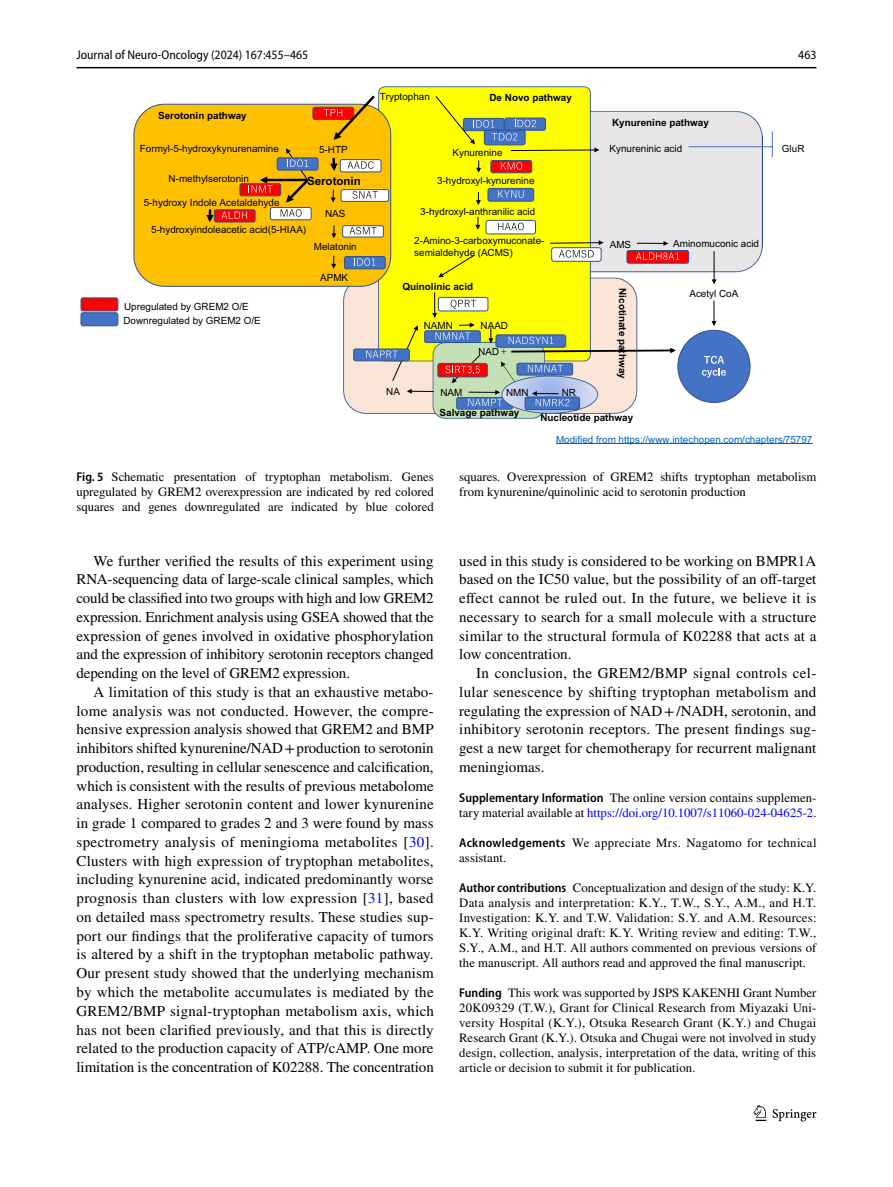
<style>
.page{position:relative;width:893px;height:1187px;background:#fff}
.page>*{position:absolute;margin:0;border:0;box-sizing:border-box;transform-origin:0 0}
.t1{font:15px/18.8px "STIX";letter-spacing:-.005em;color:#000;text-align:justify}
.t2{font:12.75px/15px "STIX";color:#000;text-align:justify}
.t3{font:12.75px/15px "STIX";letter-spacing:.03em;color:#000}
.t4{font:semi-condensed 12.75px "Myriad Pro";color:#000}
.t5{font:11.55px "Arial Bold MT2";color:#000}
.t6{font:9.9px "Arial MT5";color:#000}
.t7{font:9.9px/13.6px "Arial MT7";color:#000}
.t8{font:9.9px/11.9px "Arial MT6";color:#000}
.t9{font:9.9px "Arial Bold MT4";color:#000}
.t10{font:9.9px "Arial MT7";color:#0563c1}
.t11{font:9.9px "Arial Bold MT3";color:#000}
.s1{font-family:"Myriad Pro";font-weight:600;font-stretch:semi-condensed}
.s2{color:#00f}
</style>
<div class="page">
<hr style="left:77px;top:67px;width:739px;height:1px;background:#000">
<svg style="left:753px;top:1105px;width:13px;height:15px"></svg>
<svg style="left:773px;top:1109px;width:43px;height:12px"></svg>
<img style="left:344px;top:87px;width:419px;height:332px">
<svg style="left:133px;top:103px;width:259px;height:184px;background:#f9bf09"></svg>
<svg style="left:490px;top:160px;width:42px;height:14px"></svg>
<svg style="left:331px;top:225px;width:5px;height:13px"></svg>
<svg style="left:331px;top:256px;width:5px;height:13px"></svg>
<svg style="left:206px;top:148px;width:113px;height:75px;background:#e1a120"></svg>
<svg style="left:330px;top:155px;width:52px;height:18px"></svg>
<svg style="left:331px;top:189px;width:58px;height:13px"></svg>
<svg style="left:342px;top:225px;width:42px;height:13px"></svg>
<svg style="left:343px;top:256px;width:43px;height:14px"></svg>
<svg style="left:312px;top:93px;width:65px;height:49px"></svg>
<svg style="left:476px;top:160px;width:5px;height:13px"></svg>
<svg style="left:476px;top:192px;width:5px;height:13px"></svg>
<svg style="left:438px;top:254px;width:37px;height:23px"></svg>
<svg style="left:475px;top:217px;width:61px;height:18px"></svg>
<svg style="left:487px;top:187px;width:47px;height:15px"></svg>
<svg style="left:550px;top:240px;width:54px;height:22px"></svg>
<svg style="left:626px;top:241px;width:63px;height:23px"></svg>
<hr style="left:556px;top:443px;width:63px;height:1px;background:#0563c1">
<svg style="left:619px;top:443px;width:21px;height:1px"></svg>
<hr style="left:640px;top:443px;width:145px;height:1px;background:#0563c1">
<svg style="left:785px;top:443px;width:27px;height:1px"></svg>
<hr style="left:714px;top:251px;width:1px;height:32px;background:#000">
<svg style="left:712px;top:279px;width:5px;height:5px"></svg>
<svg style="left:81px;top:297px;width:38px;height:29px"></svg>
<svg style="left:435px;top:96px;width:164px;height:56px;background:#d8e02e"></svg>
<hr style="left:689px;top:146px;width:84px;height:1px;background:#4472c4">
<svg style="left:772px;top:131px;width:1px;height:26px"></svg>
<svg style="left:353px;top:292px;width:398px;height:118px"></svg>
<p class="t4" style="left:77px;top:48px;width:233px">Journal of Neuro-Oncology (2024) 167:455–465</p>
<p class="t4" style="left:798px;top:48px;width:20px">463</p>
<p class="t9" style="left:158px;top:108px;width:90px">Serotonin pathway</p>
<p class="t6" style="left:140px;top:142px;width:141px">Formyl-5-hydroxykynurenamine</p>
<p class="t6" style="left:169px;top:171px;width:82px">N-methylserotonin</p>
<p class="t6" style="left:144px;top:196px;width:137px">5-hydroxy Indole Acetaldehyde</p>
<p class="t6" style="left:151px;top:223px;width:157px">5-hydroxyindoleacetic acid(5-HIAA)</p>
<p class="t6" style="left:319px;top:142px;width:30px">5-HTP</p>
<p class="t5" style="left:307px;top:173px;width:55px">Serotonin</p>
<p class="t6" style="left:325px;top:207px;width:22px">NAS</p>
<p class="t6" style="left:314px;top:240px;width:44px">Melatonin</p>
<p class="t6" style="left:320px;top:270px;width:30px">APMK</p>
<p class="t7" style="left:123px;top:299px;width:139px">Upregulated by GREM2 O/E<br>Downregulated by GREM2 O/E</p>
<p class="t6" style="left:380px;top:90px;width:52px">Tryptophan</p>
<p class="t9" style="left:489px;top:90px;width:84px">De Novo pathway</p>
<p class="t8" style="left:452px;top:146px;width:52px">Kynurenine</p>
<p class="t8" style="left:437px;top:174px;width:99px">3-hydroxyl-kynurenine</p>
<p class="t8" style="left:420px;top:205px;width:116px">3-hydroxyl-anthranilic acid</p>
<p class="t8" style="left:414px;top:234px;width:132px">2-Amino-3-carboxymuconate&shy;semialdehyde (ACMS)</p>
<p class="t11" style="left:402px;top:279px;width:72px">Quinolinic acid</p>
<p class="t7" style="left:386px;top:384px;width:15px">NA</p>
<p class="t7" style="left:424px;top:318px;width:31px">NAMN</p>
<p class="t7" style="left:481px;top:318px;width:29px">NAAD</p>
<p class="t7" style="left:440px;top:385px;width:23px">NAM</p>
<p class="t7" style="left:506px;top:385px;width:24px">NMN</p>
<p class="t7" style="left:562px;top:385px;width:16px">NR</p>
<p class="t9" style="left:612px;top:115px;width:98px">Kynurenine pathway</p>
<p class="t7" style="left:610px;top:142px;width:74px">Kynureninic acid</p>
<p class="t7" style="left:782px;top:141px;width:24px">GluR</p>
<p class="t8" style="left:610px;top:238px;width:23px">AMS</p>
<p class="t9" style="left:630px;top:288px;width:92px;rotate:90deg">Nicotinate pathway</p>
<p class="t7" style="left:673px;top:236px;width:87px">Aminomuconic acid</p>
<p class="t7" style="left:689px;top:286px;width:50px">Acetyl CoA</p>
<p class="t9" style="left:440px;top:405px;width:81px">Salvage pathway</p>
<p class="t9" style="left:540px;top:411px;width:94px">Nucleotide pathway</p>
<p class="t10" style="left:556px;top:432px;width:258px">Modified from https://www.intechopen.com/chapters/75797</p>
<p class="t2" style="left:77px;top:470px;width:359px"><span class="s1">Fig. 5</span> Schematic presentation of tryptophan metabolism. Genes upregulated by GREM2 overexpression are indicated by red colored squares and genes downregulated are indicated by blue colored</p>
<p class="t2" style="left:459px;top:470px;width:359px">squares. Overexpression of GREM2 shifts tryptophan metabolism from kynurenine/quinolinic acid to serotonin production</p>
<p class="t1" style="left:77px;top:552px;width:359px;text-indent:17px">We further verified the results of this experiment using RNA-sequencing data of large-scale clinical samples, which could be classified into two groups with high and low GREM2 expression. Enrichment analysis using GSEA showed that the expression of genes involved in oxidative phosphorylation and the expression of inhibitory serotonin receptors changed depending on the level of GREM2 expression.</p>
<p class="t1" style="left:77px;top:683px;width:359px;text-indent:17px">A limitation of this study is that an exhaustive metabo&shy;lome analysis was not conducted. However, the compre&shy;hensive expression analysis showed that GREM2 and BMP inhibitors shifted kynurenine/NAD+production to serotonin production, resulting in cellular senescence and calcification, which is consistent with the results of previous metabolome analyses. Higher serotonin content and lower kynurenine in grade 1 compared to grades 2 and 3 were found by mass spectrometry analysis of meningioma metabolites [<span class="s2">30</span>].<br>Clusters with high expression of tryptophan metabolites, including kynurenine acid, indicated predominantly worse prognosis than clusters with low expression [<span class="s2">31</span>], based on detailed mass spectrometry results. These studies sup&shy;port our findings that the proliferative capacity of tumors is altered by a shift in the tryptophan metabolic pathway.<br>Our present study showed that the underlying mechanism by which the metabolite accumulates is mediated by the GREM2/BMP signal-tryptophan metabolism axis, which has not been clarified previously, and that this is directly related to the production capacity of ATP/cAMP. One more limitation is the concentration of K02288. The concentration</p>
<p class="t1" style="left:459px;top:552px;width:359px">used in this study is considered to be working on BMPR1A based on the IC50 value, but the possibility of an off-target effect cannot be ruled out. In the future, we believe it is necessary to search for a small molecule with a structure similar to the structural formula of K02288 that acts at a low concentration.</p>
<p class="t1" style="left:459px;top:664px;width:359px;text-indent:17px">In conclusion, the GREM2/BMP signal controls cel&shy;lular senescence by shifting tryptophan metabolism and regulating the expression of NAD+/NADH, serotonin, and inhibitory serotonin receptors. The present findings sug&shy;gest a new target for chemotherapy for recurrent malignant meningiomas.</p>
<p class="t2" style="left:459px;top:791px;width:359px"><span class="s1">Supplementary Information</span> The online version contains supplemen&shy;tary material available at <span class="s2">https://doi.org/10.1007/s11060-024-04625-2</span>.</p>
<p class="t3" style="left:459px;top:835px;width:359px"><span class="s1">Acknowledgements</span> We appreciate Mrs. Nagatomo for technical assistant.</p>
<p class="t2" style="left:459px;top:880px;width:359px"><span class="s1">Author contributions</span> Conceptualization and design of the study: K.Y.<br>Data analysis and interpretation: K.Y., T.W., S.Y., A.M., and H.T.<br>Investigation: K.Y. and T.W. Validation: S.Y. and A.M. Resources:<br>K.Y. Writing original draft: K.Y. Writing review and editing: T.W., S.Y., A.M., and H.T. All authors commented on previous versions of the manuscript. All authors read and approved the final manuscript.</p>
<p class="t2" style="left:459px;top:985px;width:359px"><span class="s1">Funding</span> This work was supported by JSPS KAKENHI Grant Number 20K09329 (T.W.), Grant for Clinical Research from Miyazaki Uni&shy;versity Hospital (K.Y.), Otsuka Research Grant (K.Y.) and Chugai Research Grant (K.Y.). Otsuka and Chugai were not involved in study design, collection, analysis, interpretation of the data, writing of this article or decision to submit it for publication.</p>
</div>
